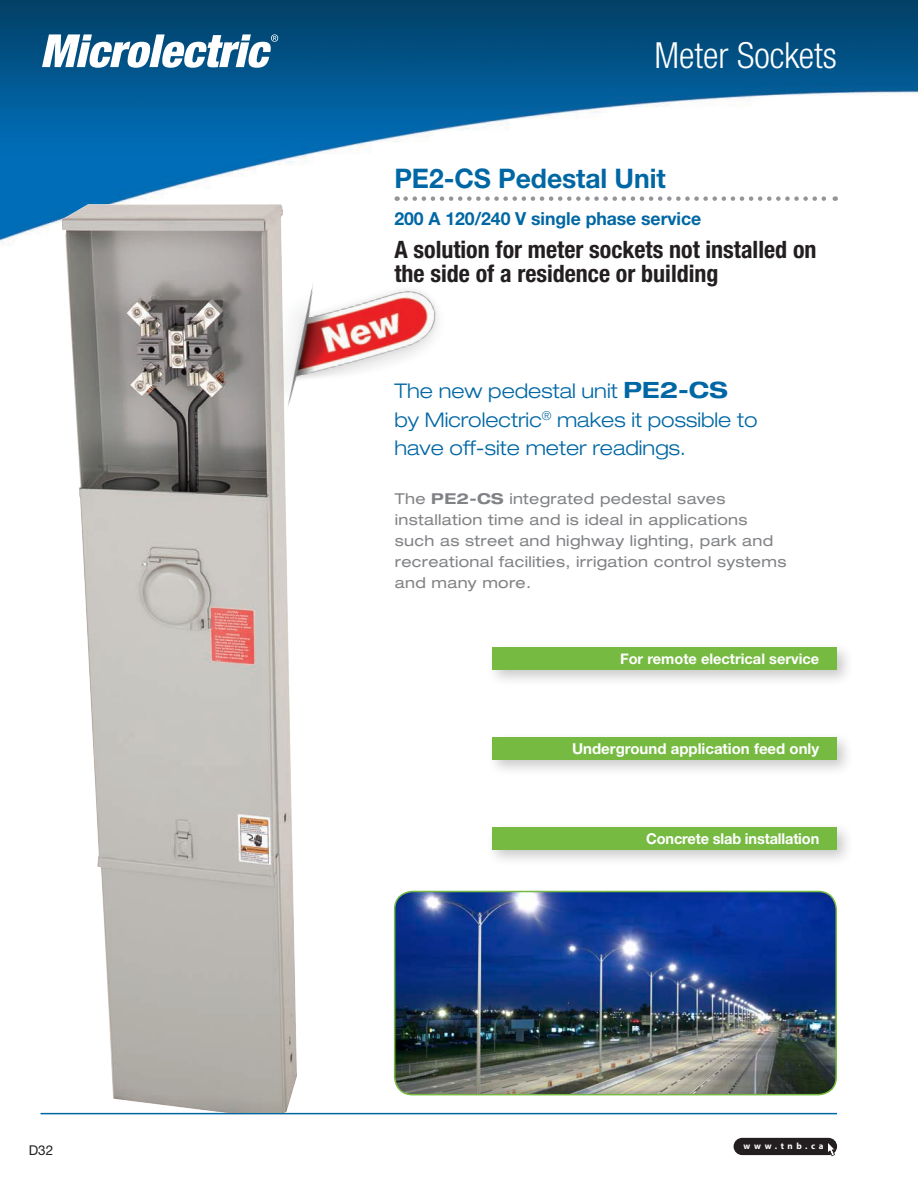
<style>
.page{position:relative;width:918px;height:1188px;background:#fff}
.page>*{position:absolute;margin:0;border:0;box-sizing:border-box;transform-origin:0 0}
.t1{font:300 condensed 36px "Helvetica Neue LT Std";color:#fff}
._18_18_Bold___L___Ru{font:700 27px "Helvetica Neue LT Std";letter-spacing:-.005em;color:#0067a5}
._16_16_Bold_condense{font:700 condensed 24px/24px "Helvetica Neue LT Std";color:#231f20}
.t2{font:300 expanded 20.25px/28.5px "Helvetica Neue LT Pro";color:#0067a5}
._12_12_5_Bold___L{font:700 18px "Helvetica Neue LT Std";letter-spacing:-.005em;color:#0067a5}
.t3{font:expanded 15px/21px "Helvetica Neue LT Pro";letter-spacing:.02em;color:#808285}
.Typo_dans_bande_vert{font:700 15px "Helvetica Neue LT Std";color:#fff}
.Typo_dans_bande_vert-2{font:700 14.7px "Helvetica Neue LT Std";color:#fff}
.t4{font:13.5px "Helvetica Neue LT Std";color:#231f20}
.t5{font:700 9px "Myriad Pro";letter-spacing:.405em;color:#fff}
.s1{font-weight:700;font-size:22.5px}
.s2{font-weight:700}
</style>
<div class="page">
<img style="left:0;top:0;width:918px;height:246px">
<div style="left:734px;top:1138px;width:103px;height:17px;background:#231f20;border-radius:9px"></div>
<svg style="left:827px;top:1143px;width:8px;height:13px"></svg>
<hr style="left:40px;top:1113px;width:797px;height:1px;background:#0067a5">
<img style="left:21px;top:167px;width:315px;height:946px">
<img style="left:395px;top:892px;width:441px;height:203px">
<div style="left:394px;top:891px;width:443px;height:204px;border:2px solid #76ba42;border-radius:18px"></div>
<svg style="left:42px;top:34px;width:236px;height:34px"></svg>
<svg style="left:406px;top:196px;width:430px;height:5px"></svg>
<div style="left:486px;top:641px;width:369px;height:46px;background:#231f20;opacity:.24"></div>
<div style="left:492px;top:647px;width:345px;height:23px;background:#76ba42"></div>
<div style="left:486px;top:731px;width:369px;height:46px;background:#231f20;opacity:.24"></div>
<div style="left:492px;top:737px;width:345px;height:23px;background:#76ba42"></div>
<div style="left:486px;top:821px;width:368px;height:46px;background:#231f20;opacity:.24"></div>
<div style="left:492px;top:827px;width:345px;height:23px;background:#76ba42"></div>
<img style="left:221px;top:245px;width:261px;height:180px">
<p class="t4" style="left:29px;top:1142px;width:26px">D32</p>
<p class="t1" style="left:654px;top:34px;width:184px">Meter Sockets</p>
<p class="_18_18_Bold___L___Ru" style="left:394px;top:161px;width:273px">PE2-CS Pedestal Unit</p>
<p class="_12_12_5_Bold___L" style="left:394px;top:207px;width:308px">200 A 120/240 V single phase service</p>
<p class="_16_16_Bold_condense" style="left:394px;top:237px;width:424px">A solution for meter sockets not installed on the side of a residence or building</p>
<p class="t2" style="left:394px;top:377px;width:365px">The new pedestal unit <span class="s1">PE2-CS<br></span>by Microlectric<sup>®</sup> makes it possible to have off-site meter readings.</p>
<p class="t3" style="left:395px;top:488px;width:393px">The <span class="s2">PE2-CS</span> integrated pedestal saves installation time and is ideal in applications such as street and highway lighting, park and recreational facilities, irrigation control systems and many more.</p>
<p class="Typo_dans_bande_vert-2" style="left:620px;top:650px;width:201px">For remote electrical service</p>
<p class="Typo_dans_bande_vert" style="left:572px;top:739px;width:249px">Underground application feed only</p>
<p class="Typo_dans_bande_vert" style="left:646px;top:830px;width:175px">Concrete slab installation</p>
<p class="t5" style="left:743px;top:1140px;width:82px">www.tnb.ca</p>
</div>
